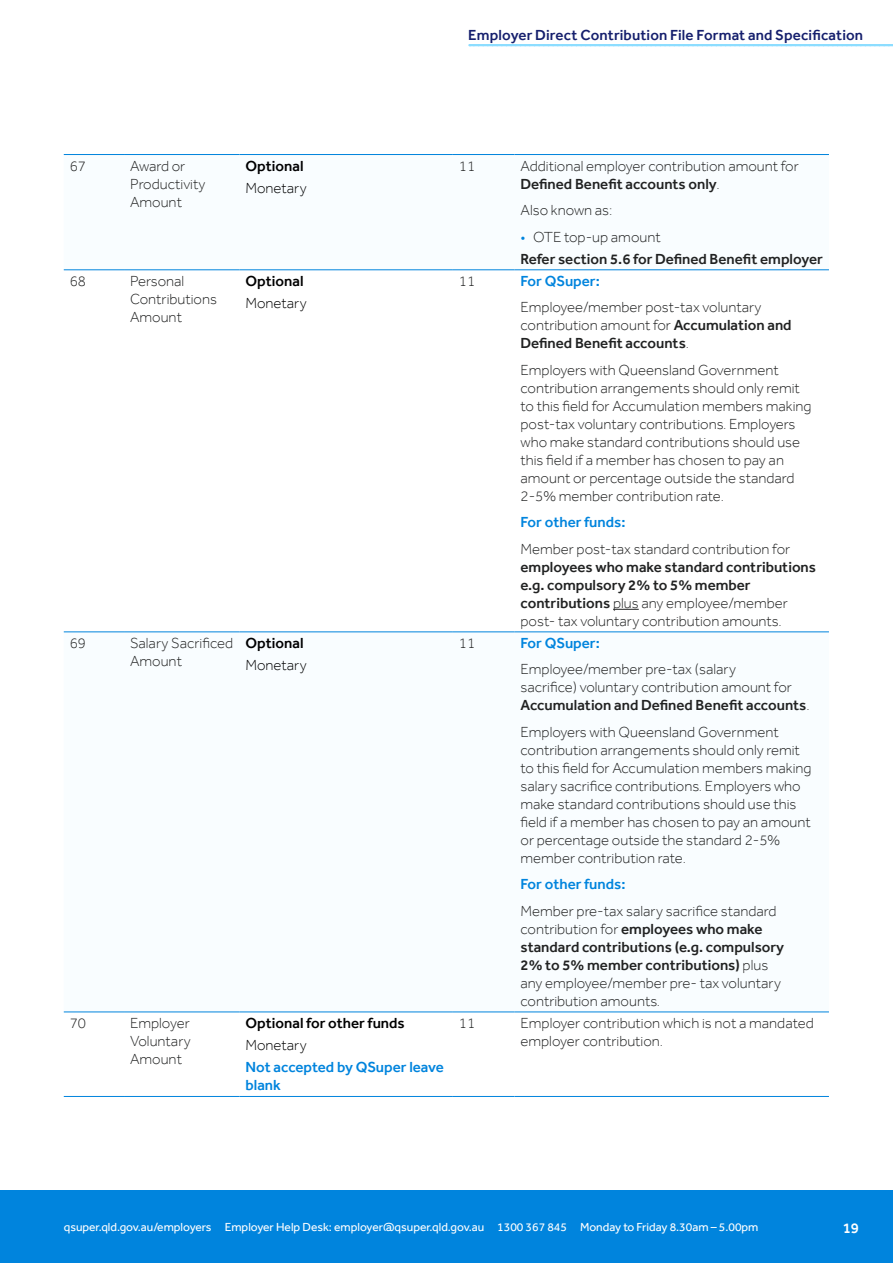
<style>
.page{position:relative;width:893px;height:1263px;background:#fff}
.page>*{position:absolute;margin:0;border:0;box-sizing:border-box;transform-origin:0 0}
.t1{font:300 15px/18px "Effra";color:#212222}
.t2{font:500 15px/18px "Effra";color:#212222}
.t3{font:500 15px/18px "Effra";color:#0084dd}
.t4{font:500 15px "Effra";letter-spacing:.01em;color:#151f6d}
.t5{font:500 15px "Effra";color:#000}
.t6{font:300 15px "Effra";color:#000}
.t7{font:500 15px "Effra";color:#fff}
.t8{font:12px "Effra";color:#fff}
.s1{font-weight:500}
.s2{font-weight:300;color:#0084dd}
.s3{font-weight:300}
</style>
<div class="page">
<div style="left:0;top:1191px;width:893px;height:72px;background:#0084dd"></div>
<hr style="left:64px;top:154px;width:60px;height:1px;background:#0084dd">
<hr style="left:124px;top:154px;width:116px;height:1px;background:#0084dd">
<hr style="left:240px;top:154px;width:213px;height:1px;background:#0084dd">
<hr style="left:453px;top:154px;width:61px;height:1px;background:#0084dd">
<hr style="left:514px;top:154px;width:315px;height:1px;background:#0084dd">
<hr style="left:64px;top:269px;width:60px;height:1px;background:#0084dd">
<hr style="left:124px;top:269px;width:116px;height:1px;background:#0084dd">
<hr style="left:240px;top:269px;width:213px;height:1px;background:#0084dd">
<hr style="left:453px;top:269px;width:61px;height:1px;background:#0084dd">
<hr style="left:514px;top:269px;width:315px;height:1px;background:#0084dd">
<hr style="left:64px;top:631px;width:60px;height:1px;background:#0084dd">
<hr style="left:124px;top:631px;width:116px;height:1px;background:#0084dd">
<hr style="left:240px;top:631px;width:213px;height:1px;background:#0084dd">
<hr style="left:453px;top:631px;width:61px;height:1px;background:#0084dd">
<hr style="left:514px;top:631px;width:315px;height:1px;background:#0084dd">
<hr style="left:64px;top:1011px;width:60px;height:1px;background:#0084dd">
<hr style="left:124px;top:1011px;width:116px;height:1px;background:#0084dd">
<hr style="left:240px;top:1011px;width:213px;height:1px;background:#0084dd">
<hr style="left:453px;top:1011px;width:61px;height:1px;background:#0084dd">
<hr style="left:514px;top:1011px;width:315px;height:1px;background:#0084dd">
<hr style="left:64px;top:1096px;width:60px;height:1px;background:#0084dd">
<hr style="left:124px;top:1096px;width:116px;height:1px;background:#0084dd">
<hr style="left:240px;top:1096px;width:213px;height:1px;background:#0084dd">
<hr style="left:453px;top:1096px;width:61px;height:1px;background:#0084dd">
<hr style="left:514px;top:1096px;width:315px;height:1px;background:#0084dd">
<svg style="left:613px;top:609px;width:26px;height:1px"></svg>
<svg style="left:469px;top:44px;width:424px;height:2px"></svg>
<p class="t4" style="left:468px;top:26px;width:396px">Employer Direct Contribution File Format and Specification</p>
<p class="t1" style="left:70px;top:156px;width:18px">67</p>
<p class="t1" style="left:130px;top:156px;width:77px">Award or<br>Productivity<br>Amount</p>
<p class="t5" style="left:246px;top:157px;width:59px">Optional</p>
<p class="t6" style="left:246px;top:179px;width:63px">Monetary</p>
<p class="t1" style="left:70px;top:272px;width:18px">68</p>
<p class="t1" style="left:130px;top:272px;width:88px">Personal<br>Contributions<br>Amount</p>
<p class="t5" style="left:246px;top:272px;width:59px">Optional</p>
<p class="t6" style="left:246px;top:294px;width:63px">Monetary</p>
<p class="t1" style="left:70px;top:634px;width:18px">69</p>
<p class="t1" style="left:130px;top:634px;width:105px">Salary Sacrificed<br>Amount</p>
<p class="t5" style="left:246px;top:634px;width:59px">Optional</p>
<p class="t6" style="left:246px;top:656px;width:63px">Monetary</p>
<p class="t1" style="left:70px;top:1014px;width:18px">70</p>
<p class="t1" style="left:130px;top:1014px;width:62px;text-align:justify">Employer Voluntary Amount</p>
<p class="t5" style="left:246px;top:1014px;width:161px">Optional for other funds</p>
<p class="t6" style="left:246px;top:1036px;width:63px">Monetary</p>
<p class="t3" style="left:246px;top:1058px;width:200px">Not accepted by QSuper leave blank</p>
<p class="t1" style="left:459px;top:156px;width:18px">11</p>
<p class="t1" style="left:520px;top:156px;width:280px">Additional employer contribution amount for<br><span class="s1">Defined Benefit accounts only</span>.</p>
<p class="t1" style="left:520px;top:201px;width:93px">Also known as:</p>
<p class="t2" style="left:520px;top:225px;width:304px;line-height:22.2px"><span class="s2">•</span> <span class="s3">OTE top-up amount<br></span>Refer section 5.6 for Defined Benefit employer</p>
<p class="t1" style="left:459px;top:272px;width:18px">11</p>
<p class="t3" style="left:520px;top:272px;width:81px">For QSuper:</p>
<p class="t1" style="left:520px;top:298px;width:273px">Employee/member post-tax voluntary contribution amount for <span class="s1">Accumulation and<br>Defined Benefit accounts</span>.</p>
<p class="t1" style="left:520px;top:361px;width:293px">Employers with Queensland Government contribution arrangements should only remit to this field for Accumulation members making post-tax voluntary contributions. Employers who make standard contributions should use this field if a member has chosen to pay an amount or percentage outside the standard 2-5% member contribution rate.</p>
<p class="t3" style="left:520px;top:513px;width:106px">For other funds:</p>
<p class="t1" style="left:520px;top:540px;width:271px">Member post-tax standard contribution for</p>
<p class="t2" style="left:520px;top:558px;width:297px">employees who make standard contributions e.g. compulsory 2% to 5% member contributions <span class="s3">plus any employee/member post- tax voluntary contribution amounts.</span></p>
<p class="t1" style="left:459px;top:634px;width:18px">11</p>
<p class="t3" style="left:520px;top:634px;width:81px">For QSuper:</p>
<p class="t1" style="left:520px;top:660px;width:291px">Employee/member pre-tax (salary<br>sacrifice) voluntary contribution amount for<br><span class="s1">Accumulation and Defined Benefit accounts</span>.</p>
<p class="t1" style="left:520px;top:723px;width:293px">Employers with Queensland Government contribution arrangements should only remit to this field for Accumulation members making salary sacrifice contributions. Employers who make standard contributions should use this field if a member has chosen to pay an amount or percentage outside the standard 2-5% member contribution rate.</p>
<p class="t3" style="left:520px;top:875px;width:106px">For other funds:</p>
<p class="t1" style="left:520px;top:902px;width:265px">Member pre-tax salary sacrifice standard contribution for <span class="s1">employees who make standard contributions (e.g. compulsory 2% to 5% member contributions)</span> plus any employee/member pre- tax voluntary contribution amounts.</p>
<p class="t1" style="left:459px;top:1014px;width:18px">11</p>
<p class="t1" style="left:520px;top:1014px;width:295px">Employer contribution which is not a mandated employer contribution.</p>
<p class="t8" style="left:64px;top:1220px;width:696px">qsuper.qld.gov.au/employers Employer Help Desk: employer@qsuper.qld.gov.au 1300 367 845 Monday to Friday 8.30am – 5.00pm</p>
<p class="t7" style="left:843px;top:1219px;width:18px">19</p>
</div>
